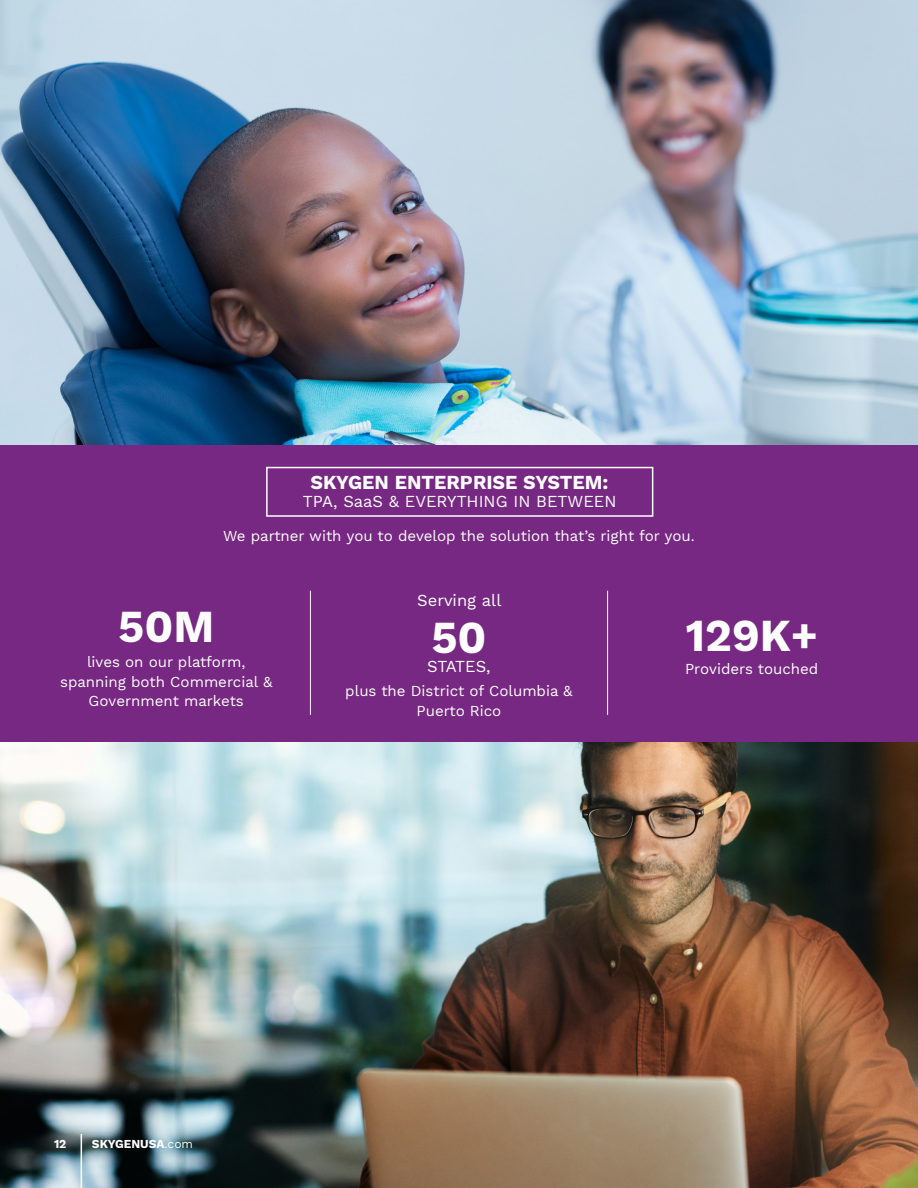
<style>
.page{position:relative;width:918px;height:1188px;background:#fff}
.page>*{position:absolute;margin:0;border:0;box-sizing:border-box;transform-origin:0 0}
.t1{font:700 45px "Work Sans";color:#fff}
.t2{font:700 19.5px "Work Sans";color:#fff}
.t3{font:16.5px "Work Sans";color:#fff}
.t4{font:15px/19.5px "Work Sans";color:#fff;text-align:center}
.t5{font:700 12px "Work Sans";color:#fff}
.s1{font-weight:400}
</style>
<div class="page">
<img style="left:1px;top:742px;width:916px;height:446px">
<img style="left:0;top:0;width:917px;height:476px">
<hr style="left:81px;top:1134px;width:1px;height:54px;background:#fff">
<div style="left:1px;top:446px;width:917px;height:296px;background:#772882"></div>
<div style="left:266px;top:467px;width:387px;height:50px;border:2px solid #fff"></div>
<hr style="left:310px;top:591px;width:1px;height:124px;background:#fff">
<hr style="left:607px;top:591px;width:1px;height:124px;background:#fff">
<p class="t2" style="left:311px;top:471px;width:299px">SKYGEN ENTERPRISE SYSTEM:</p>
<p class="t3" style="left:303px;top:491px;width:315px">TPA, SaaS &amp; EVERYTHING IN BETWEEN</p>
<p class="t4" style="left:223px;top:527px;width:473px">We partner with you to develop the solution that’s right for you.</p>
<p class="t1" style="left:118px;top:601px;width:98px">50M</p>
<p class="t4" style="left:60px;top:653px;width:214px">lives on our platform, spanning both Commercial &amp;<br>Government markets</p>
<p class="t3" style="left:417px;top:591px;width:86px">Serving all</p>
<p class="t1" style="left:431px;top:611px;width:57px">50</p>
<p class="t3" style="left:427px;top:657px;width:65px">STATES,</p>
<p class="t4" style="left:345px;top:682px;width:229px">plus the District of Columbia &amp;<br>Puerto Rico</p>
<p class="t1" style="left:685px;top:609px;width:134px">129K+</p>
<p class="t4" style="left:685px;top:660px;width:135px">Providers touched</p>
<p class="t5" style="left:54px;top:1137px;width:14px">12</p>
<p class="t5" style="left:92px;top:1137px;width:103px">SKYGENUSA<span class="s1">.com</span></p>
</div>
